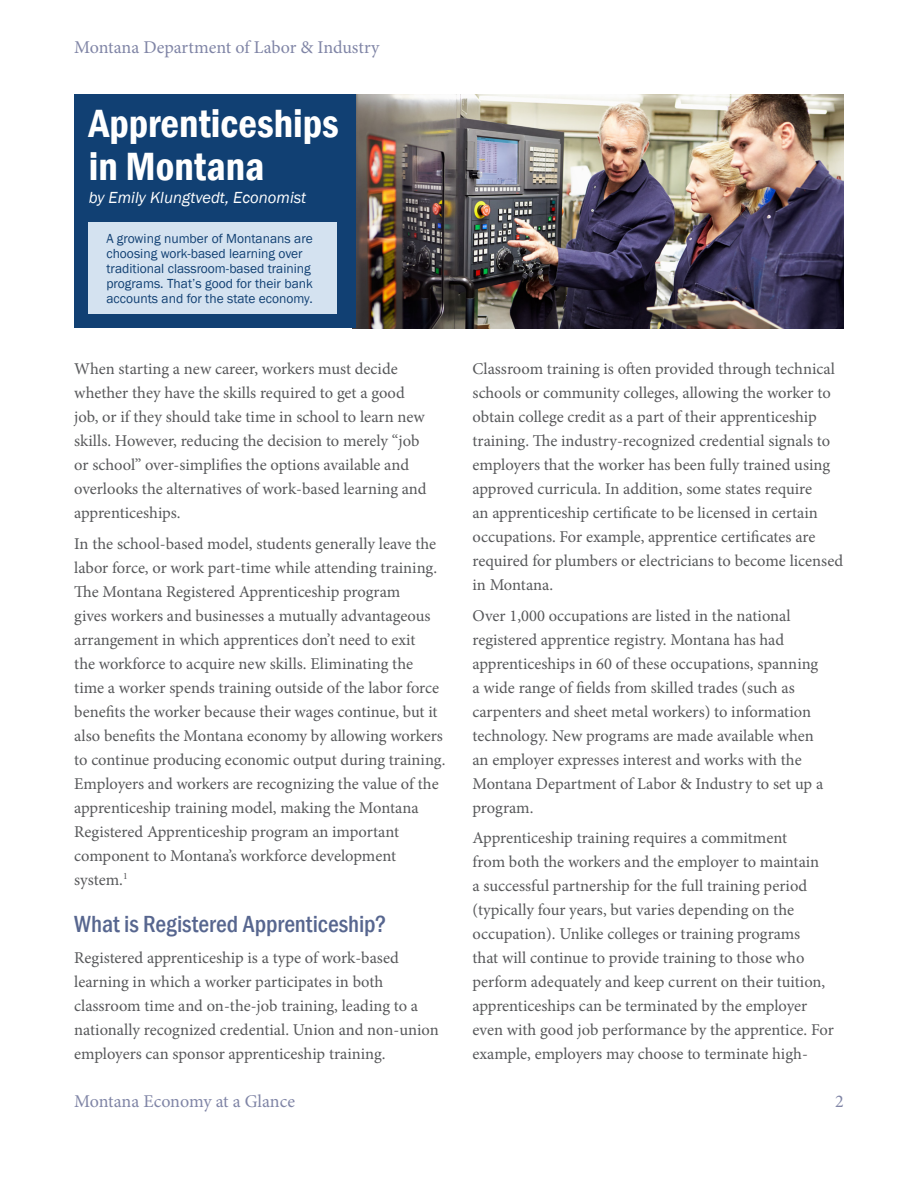
<style>
.page{position:relative;width:918px;height:1188px;background:#fff}
.page>*{position:absolute;margin:0;border:0;box-sizing:border-box;transform-origin:0 0}
.Article_Title{font:600 condensed 40.5px "Franklin Gothic";color:#fff}
.Section_Title{font:500 condensed 24px "Franklin Gothic";color:#57668f}
.t1{font:18px "Minion Pro";letter-spacing:-.005em;color:#8085a6}
.Article_Text_11_pt{font:16.5px/24px "Minion Pro";color:#57585a}
.Byline{font:italic 16.5px "Franklin Gothic";color:#fff}
.Article_Text_11_pt-2{font:13.5px/15px "Franklin Gothic";color:#114073}
</style>
<div class="page">
<img style="left:356px;top:94px;width:488px;height:234px">
<div style="left:74px;top:94px;width:282px;height:234px;background:#114073"></div>
<div style="left:89px;top:223px;width:248px;height:91px;background:#d4e2f0"></div>
<p class="t1" style="left:74px;top:35px;width:307px">Montana Department of Labor &amp; Industry</p>
<p class="Article_Title" style="left:89px;top:97px;width:251px">Apprenticeships</p>
<p class="Article_Title" style="left:89px;top:140px;width:177px">in Montana</p>
<p class="Byline" style="left:89px;top:187px;width:219px">by Emily Klungtvedt, Economist</p>
<p class="Article_Text_11_pt-2" style="left:106px;top:231px;width:208px">A growing number of Montanans are choosing work-based learning over traditional classroom-based training programs. That’s good for their bank accounts and for the state economy.</p>
<p class="Article_Text_11_pt" style="left:74px;top:357px;width:354px">When starting a new career, workers must decide whether they have the skills required to get a good job, or if they should take time in school to learn new skills. However, reducing the decision to merely “job or school” over-simplifies the options available and overlooks the alternatives of work-based learning and apprenticeships.</p>
<p class="Article_Text_11_pt" style="left:74px;top:532px;width:373px">In the school-based model, students generally leave the labor force, or work part-time while attending training.<br>The Montana Registered Apprenticeship program<br>gives workers and businesses a mutually advantageous arrangement in which apprentices don’t need to exit<br>the workforce to acquire new skills. Eliminating the time a worker spends training outside of the labor force benefits the worker because their wages continue, but it also benefits the Montana economy by allowing workers to continue producing economic output during training.<br>Employers and workers are recognizing the value of the apprenticeship training model, making the Montana Registered Apprenticeship program an important component to Montana’s workforce development system.<sup>1</sup></p>
<p class="Section_Title" style="left:74px;top:908px;width:314px">What is Registered Apprenticeship?</p>
<p class="Article_Text_11_pt" style="left:74px;top:946px;width:366px">Registered apprenticeship is a type of work-based learning in which a worker participates in both classroom time and on-the-job training, leading to a nationally recognized credential. Union and non-union employers can sponsor apprenticeship training.</p>
<p class="Article_Text_11_pt" style="left:472px;top:357px;width:372px">Classroom training is often provided through technical schools or community colleges, allowing the worker to obtain college credit as a part of their apprenticeship training. The industry-recognized credential signals to employers that the worker has been fully trained using approved curricula. In addition, some states require<br>an apprenticeship certificate to be licensed in certain occupations. For example, apprentice certificates are required for plumbers or electricians to become licensed in Montana.</p>
<p class="Article_Text_11_pt" style="left:472px;top:604px;width:352px">Over 1,000 occupations are listed in the national registered apprentice registry. Montana has had apprenticeships in 60 of these occupations, spanning a wide range of fields from skilled trades (such as carpenters and sheet metal workers) to information technology. New programs are made available when an employer expresses interest and works with the Montana Department of Labor &amp; Industry to set up a program.</p>
<p class="Article_Text_11_pt" style="left:472px;top:826px;width:363px">Apprenticeship training requires a commitment<br>from both the workers and the employer to maintain<br>a successful partnership for the full training period (typically four years, but varies depending on the occupation). Unlike colleges or training programs<br>that will continue to provide training to those who perform adequately and keep current on their tuition, apprenticeships can be terminated by the employer even with good job performance by the apprentice. For example, employers may choose to terminate high-</p>
<p class="t1" style="left:74px;top:1089px;width:222px">Montana Economy at a Glance</p>
<p class="t1" style="left:835px;top:1089px;width:10px">2</p>
</div>
